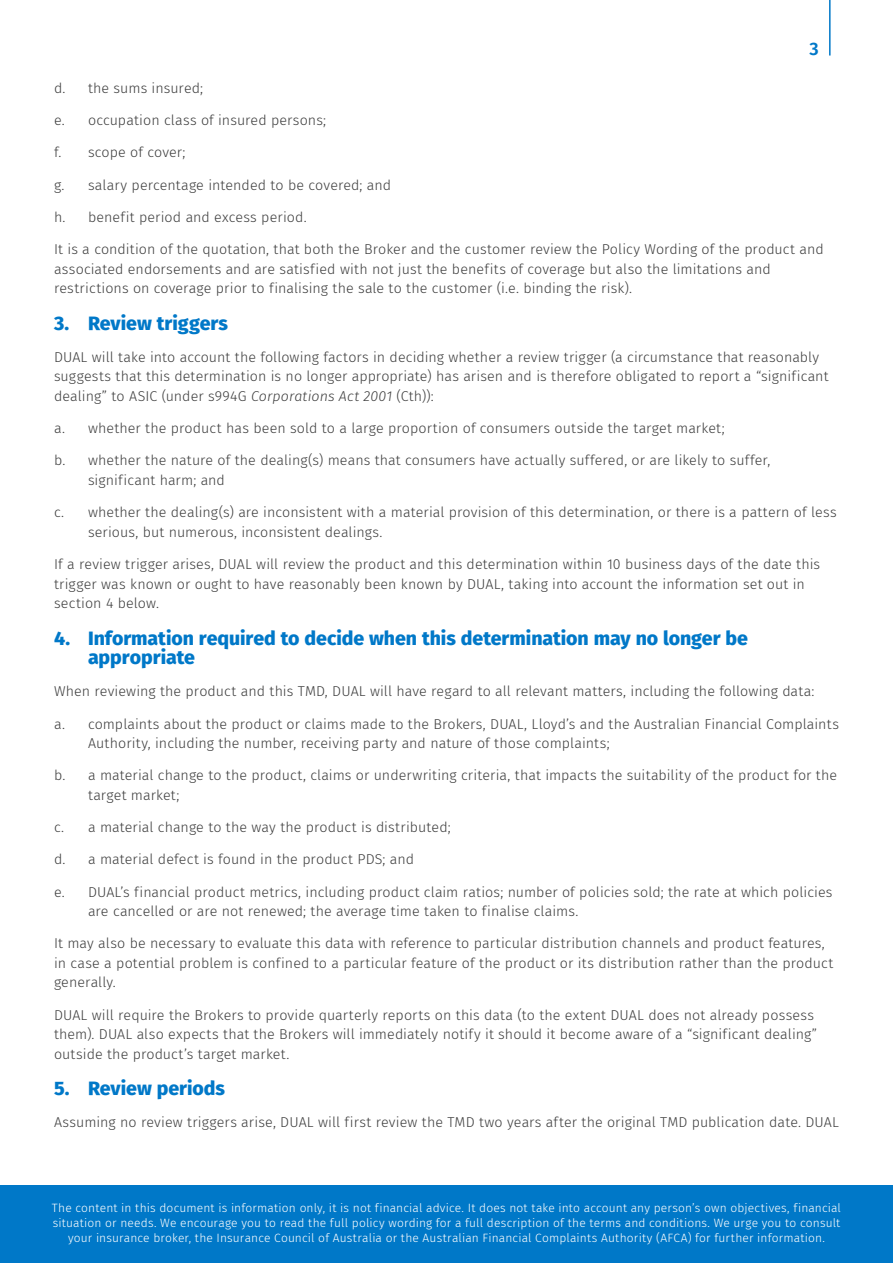
<style>
.page{position:relative;width:893px;height:1263px;background:#fff}
.page>*{position:absolute;margin:0;border:0;box-sizing:border-box;transform-origin:0 0}
.A_list{font:800 19.5px/19.5px "Fira Sans";letter-spacing:-.005em;color:#0078c8}
.t1{font:600 18px "Fira Sans";color:#0078c8}
.Body{font:300 14.25px/19.5px "Fira Sans";letter-spacing:.005em;color:#3c3c3c}
.A_list-2{font:300 14.25px/19.5px "Fira Sans";letter-spacing:.005em;color:#3c3c3c}
.t2{font:300 12px/15px "Fira Sans";letter-spacing:.015em;color:#fff;text-align:center}
.s1{font-style:italic}
</style>
<div class="page">
<hr style="left:829px;top:0;width:2px;height:56px;background:#0078c8">
<div style="left:0;top:1185px;width:893px;height:78px;background:#0078c8"></div>
<p class="t1" style="left:809px;top:34px;width:11px">3</p>
<p class="A_list-2" style="left:54px;top:78px;width:151px">d. the sums insured;</p>
<p class="A_list-2" style="left:54px;top:110px;width:274px">e. occupation class of insured persons;</p>
<p class="A_list-2" style="left:54px;top:143px;width:133px">f. scope of cover;</p>
<p class="A_list-2" style="left:54px;top:175px;width:339px">g. salary percentage intended to be covered; and</p>
<p class="A_list-2" style="left:54px;top:207px;width:254px">h. benefit period and excess period.</p>
<p class="Body" style="left:54px;top:239px;width:771px">It is a condition of the quotation, that both the Broker and the customer review the Policy Wording of the product and associated endorsements and are satisfied with not just the benefits of coverage but also the limitations and restrictions on coverage prior to finalising the sale to the customer (i.e. binding the risk).</p>
<p class="A_list" style="left:54px;top:311px;width:176px">3. Review triggers</p>
<p class="Body" style="left:54px;top:347px;width:776px">DUAL will take into account the following factors in deciding whether a review trigger (a circumstance that reasonably suggests that this determination is no longer appropriate) has arisen and is therefore obligated to report a “significant dealing” to ASIC (under s994G <span class="s1">Corporations Act 2001</span> (Cth)):</p>
<p class="A_list-2" style="left:54px;top:418px;width:672px">a. whether the product has been sold to a large proportion of consumers outside the target market;</p>
<p class="A_list-2" style="left:88px;top:451px;width:684px;text-indent:-34px">b. whether the nature of the dealing(s) means that consumers have actually suffered, or are likely to suffer, significant harm; and</p>
<p class="A_list-2" style="left:88px;top:502px;width:750px;text-indent:-34px">c. whether the dealing(s) are inconsistent with a material provision of this determination, or there is a pattern of less serious, but numerous, inconsistent dealings.</p>
<p class="Body" style="left:54px;top:554px;width:768px">If a review trigger arises, DUAL will review the product and this determination within 10 business days of the date this trigger was known or ought to have reasonably been known by DUAL, taking into account the information set out in section 4 below.</p>
<p class="A_list" style="left:88px;top:626px;width:661px;text-indent:-34px">4. Information required to decide when this determination may no longer be appropriate</p>
<p class="Body" style="left:54px;top:681px;width:762px">When reviewing the product and this TMD, DUAL will have regard to all relevant matters, including the following data:</p>
<p class="A_list-2" style="left:88px;top:714px;width:752px;text-indent:-34px">a. complaints about the product or claims made to the Brokers, DUAL, Lloyd’s and the Australian Financial Complaints<br>Authority, including the number, receiving party and nature of those complaints;</p>
<p class="A_list-2" style="left:88px;top:765px;width:751px;text-indent:-34px">b. a material change to the product, claims or underwriting criteria, that impacts the suitability of the product for the target market;</p>
<p class="A_list-2" style="left:54px;top:817px;width:398px">c. a material change to the way the product is distributed;</p>
<p class="A_list-2" style="left:54px;top:849px;width:362px">d. a material defect is found in the product PDS; and</p>
<p class="A_list-2" style="left:88px;top:882px;width:746px;text-indent:-34px">e. DUAL’s financial product metrics, including product claim ratios; number of policies sold; the rate at which policies are cancelled or are not renewed; the average time taken to finalise claims.</p>
<p class="Body" style="left:54px;top:933px;width:781px">It may also be necessary to evaluate this data with reference to particular distribution channels and product features, in case a potential problem is confined to a particular feature of the product or its distribution rather than the product generally.</p>
<p class="Body" style="left:54px;top:1005px;width:765px">DUAL will require the Brokers to provide quarterly reports on this data (to the extent DUAL does not already possess them). DUAL also expects that the Brokers will immediately notify it should it become aware of a “significant dealing” outside the product’s target market.</p>
<p class="A_list" style="left:54px;top:1077px;width:173px">5. Review periods</p>
<p class="Body" style="left:54px;top:1112px;width:786px">Assuming no review triggers arise, DUAL will first review the TMD two years after the original TMD publication date. DUAL</p>
<p class="t2" style="left:52px;top:1200px;width:791px">The content in this document is information only, it is not financial advice. It does not take into account any person’s own objectives, financial situation or needs. We encourage you to read the full policy wording for a full description of the terms and conditions. We urge you to consult your insurance broker, the Insurance Council of Australia or the Australian Financial Complaints Authority (AFCA) for further information.</p>
</div>
